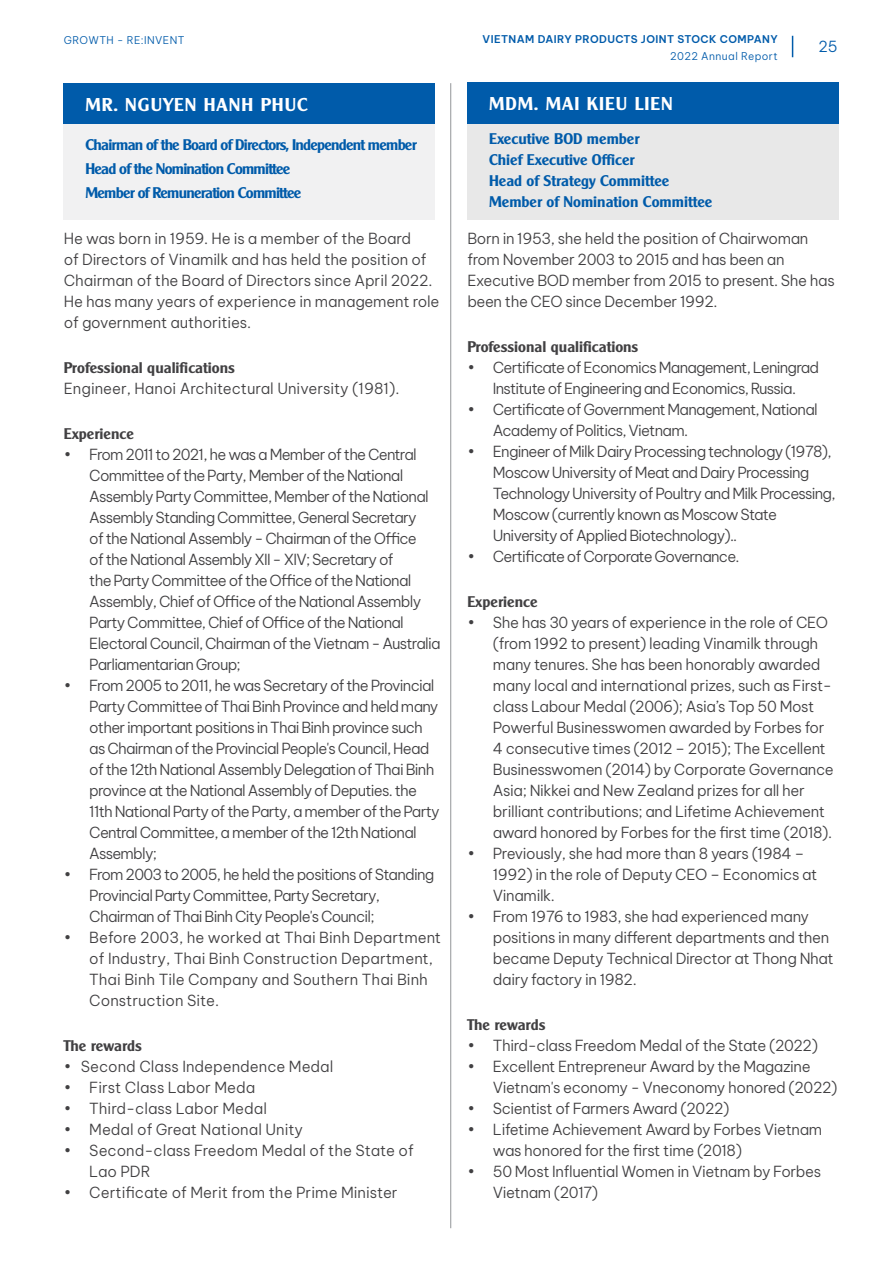
<style>
.page{position:relative;width:893px;height:1263px;background:#fff}
.page>*{position:absolute;margin:0;border:0;box-sizing:border-box;transform-origin:0 0}
.t1{font:18px "UTM Alexander";letter-spacing:.06em;color:#fff}
.t2{font:300 15px/21px "Be Vietnam Pro";letter-spacing:-.045em;color:#414042}
.t3{font:300 15px/21px "Be Vietnam Pro";letter-spacing:-.025em;color:#414042}
.t4{font:300 15px/21px "Be Vietnam Pro";color:#414042}
.t5{font:300 15px/21px "Be Vietnam Pro";letter-spacing:-.01em;color:#414042}
.t6{font:15px/24px "UTM Alexander";letter-spacing:-.05em;color:#005baa}
.t7{font:15px "UTM Alexander";color:#414042}
.t8{font:15px/21px "UTM Alexander";color:#005baa}
.t9{font:300 15px "Be Vietnam Pro";color:#005baa}
.t10{font:600 10.5px "Be Vietnam Pro";letter-spacing:.04em;color:#005baa}
.t11{font:300 10.5px "Be Vietnam Pro";letter-spacing:.04em;color:#005baa}
</style>
<div class="page">
<div style="left:64px;top:83px;width:371px;height:41px;background:#005baa"></div>
<div style="left:467px;top:82px;width:371px;height:42px;background:#005baa"></div>
<div style="left:64px;top:124px;width:371px;height:96px;background:#f1f1f2"></div>
<div style="left:467px;top:124px;width:371px;height:96px;background:#e8e8e8"></div>
<hr style="left:450px;top:83px;width:1px;height:1145px;background:#939598">
<svg style="left:792px;top:36px;width:1px;height:21px"></svg>
<p class="t11" style="left:64px;top:31px;width:122px">GROWTH - RE:INVENT</p>
<p class="t10" style="left:483px;top:31px;width:297px">VIETNAM DAIRY PRODUCTS JOINT STOCK COMPANY</p>
<p class="t11" style="left:670px;top:47px;width:109px">2022 Annual Report</p>
<p class="t9" style="left:818px;top:35px;width:21px">25</p>
<p class="t1" style="left:85px;top:90px;width:224px">MR. NGUYEN HANH PHUC</p>
<p class="t1" style="left:489px;top:89px;width:185px">MDM. MAI KIEU LIEN</p>
<p class="t6" style="left:85px;top:131px;width:333px">Chairman of the Board of Directors, Independent member<br>Head of the Nomination Committee<br>Member of Remuneration Committee</p>
<p class="t8" style="left:489px;top:126px;width:225px">Executive BOD member<br>Chief Executive Officer<br>Head of Strategy Committee<br>Member of Nomination Committee</p>
<p class="t5" style="left:64px;top:227px;width:377px">He was born in 1959. He is a member of the Board<br>of Directors of Vinamilk and has held the position of Chairman of the Board of Directors since April 2022.<br>He has many years of experience in management role of government authorities.</p>
<p class="t7" style="left:64px;top:356px;width:173px">Professional qualifications</p>
<p class="t4" style="left:64px;top:377px;width:337px">Engineer, Hanoi Architectural University (1981).</p>
<p class="t7" style="left:64px;top:422px;width:72px">Experience</p>
<p class="t2" style="left:89px;top:443px;width:353px;text-indent:-26px">• From 2011 to 2021, he was a Member of the Central Committee of the Party, Member of the National Assembly Party Committee, Member of the National Assembly Standing Committee, General Secretary<br>of the National Assembly - Chairman of the Office<br>of the National Assembly XII - XIV; Secretary of<br>the Party Committee of the Office of the National Assembly, Chief of Office of the National Assembly Party Committee, Chief of Office of the National Electoral Council, Chairman of the Vietnam - Australia Parliamentarian Group;</p>
<p class="t2" style="left:89px;top:674px;width:352px;text-indent:-26px">• From 2005 to 2011, he was Secretary of the Provincial Party Committee of Thai Binh Province and held many other important positions in Thai Binh province such as Chairman of the Provincial People's Council, Head of the 12th National Assembly Delegation of Thai Binh province at the National Assembly of Deputies. the 11th National Party of the Party, a member of the Party Central Committee, a member of the 12th National Assembly;</p>
<p class="t2" style="left:89px;top:863px;width:347px;text-indent:-26px">• From 2003 to 2005, he held the positions of Standing<br>Provincial Party Committee, Party Secretary,<br>Chairman of Thai Binh City People's Council;</p>
<p class="t4" style="left:89px;top:926px;width:353px;text-indent:-26px">• Before 2003, he worked at Thai Binh Department of Industry, Thai Binh Construction Department, Thai Binh Tile Company and Southern Thai Binh Construction Site.</p>
<p class="t7" style="left:64px;top:1034px;width:80px">The rewards</p>
<p class="t4" style="left:64px;top:1055px;width:271px">• Second Class Independence Medal</p>
<p class="t4" style="left:64px;top:1076px;width:193px">• First Class Labor Meda</p>
<p class="t4" style="left:64px;top:1097px;width:205px">• Third-class Labor Medal</p>
<p class="t4" style="left:64px;top:1118px;width:241px">• Medal of Great National Unity</p>
<p class="t4" style="left:89px;top:1139px;width:326px;text-indent:-26px">• Second-class Freedom Medal of the State of<br>Lao PDR</p>
<p class="t4" style="left:64px;top:1181px;width:335px">• Certificate of Merit from the Prime Minister</p>
<p class="t3" style="left:467px;top:227px;width:369px">Born in 1953, she held the position of Chairwoman from November 2003 to 2015 and has been an Executive BOD member from 2015 to present. She has been the CEO since December 1992.</p>
<p class="t7" style="left:467px;top:335px;width:173px">Professional qualifications</p>
<p class="t2" style="left:467px;top:356px;width:353px;text-align:center">• Certificate of Economics Management, Leningrad<br>Institute of Engineering and Economics, Russia.</p>
<p class="t2" style="left:493px;top:398px;width:326px;text-indent:-26px">• Certificate of Government Management, National<br>Academy of Politics, Vietnam.</p>
<p class="t2" style="left:493px;top:440px;width:344px;text-indent:-26px">• Engineer of Milk Dairy Processing technology (1978), Moscow University of Meat and Dairy Processing Technology University of Poultry and Milk Processing, Moscow (currently known as Moscow State University of Applied Biotechnology)..</p>
<p class="t2" style="left:467px;top:545px;width:274px">• Certificate of Corporate Governance.</p>
<p class="t7" style="left:467px;top:590px;width:72px">Experience</p>
<p class="t3" style="left:493px;top:611px;width:342px;text-indent:-26px">• She has 30 years of experience in the role of CEO (from 1992 to present) leading Vinamilk through many tenures. She has been honorably awarded many local and international prizes, such as First&shy;class Labour Medal (2006); Asia’s Top 50 Most Powerful Businesswomen awarded by Forbes for 4 consecutive times (2012 – 2015); The Excellent Businesswomen (2014) by Corporate Governance Asia; Nikkei and New Zealand prizes for all her brilliant contributions; and Lifetime Achievement award honored by Forbes for the first time (2018).</p>
<p class="t3" style="left:493px;top:842px;width:326px;text-indent:-26px">• Previously, she had more than 8 years (1984 –<br>1992) in the role of Deputy CEO – Economics at<br>Vinamilk.</p>
<p class="t3" style="left:493px;top:905px;width:342px;text-indent:-26px">• From 1976 to 1983, she had experienced many positions in many different departments and then became Deputy Technical Director at Thong Nhat dairy factory in 1982.</p>
<p class="t7" style="left:467px;top:1013px;width:80px">The rewards</p>
<p class="t3" style="left:467px;top:1034px;width:352px">• Third-class Freedom Medal of the State (2022)</p>
<p class="t3" style="left:493px;top:1055px;width:346px;text-indent:-26px">• Excellent Entrepreneur Award by the Magazine<br>Vietnam's economy - Vneconomy honored (2022)</p>
<p class="t3" style="left:467px;top:1097px;width:264px">• Scientist of Farmers Award (2022)</p>
<p class="t3" style="left:493px;top:1118px;width:331px;text-indent:-26px">• Lifetime Achievement Award by Forbes Vietnam was honored for the first time (2018)</p>
<p class="t3" style="left:493px;top:1160px;width:330px;text-indent:-26px">• 50 Most Influential Women in Vietnam by Forbes<br>Vietnam (2017)</p>
</div>
